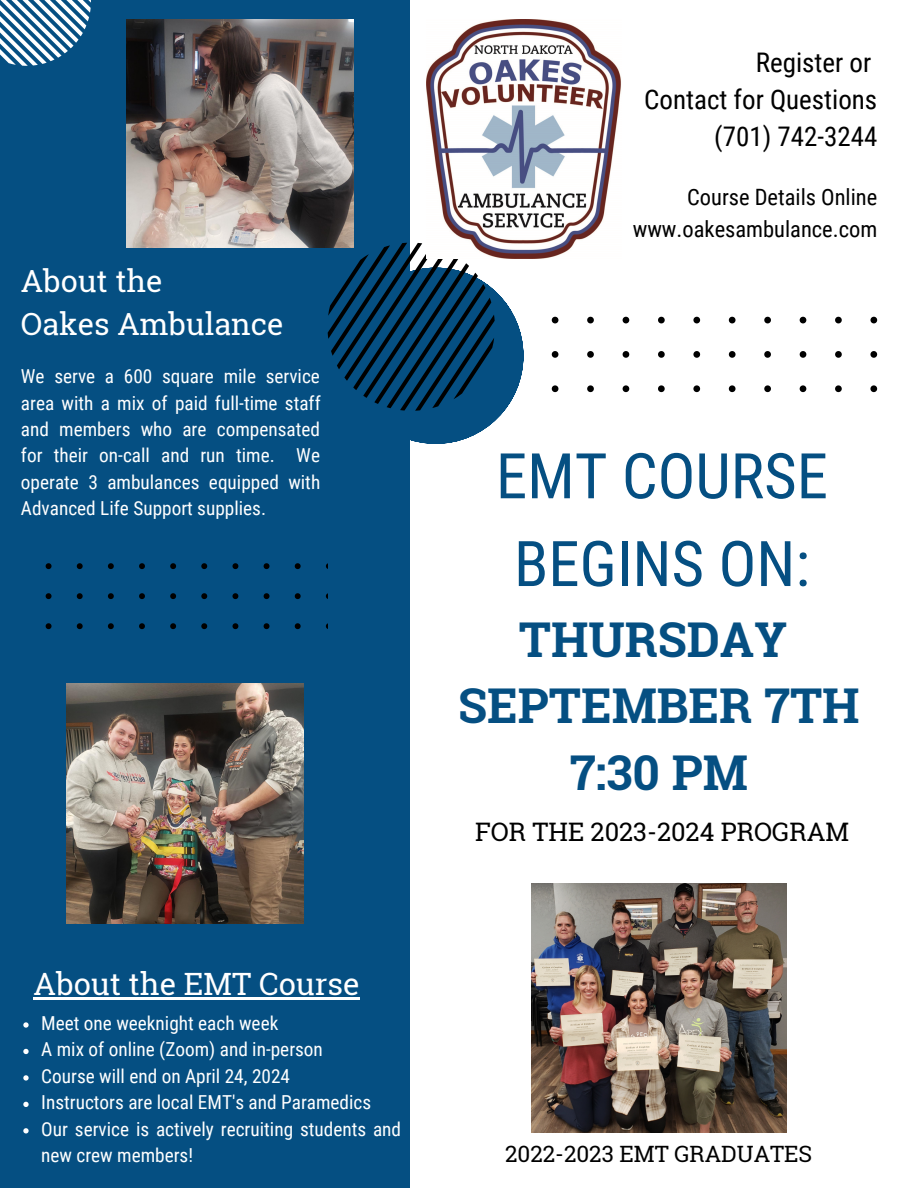
<style>
.page{position:relative;width:918px;height:1188px;background:#fff}
.page>*{position:absolute;margin:0;border:0;box-sizing:border-box;transform-origin:0 0}
.t1{font:63px "Roboto Condensed";color:#054f82}
.t2{font:700 48px/66.3px "Roboto Slab";color:#054f82;text-align:center}
.t3{font:30.75px "Roboto Slab";color:#fff}
.t4{font:30.6px "Roboto Slab";color:#fff}
.t5{font:27px "Roboto Condensed";color:#000}
.t6{font:25.5px "Roboto Slab";color:#000}
.t7{font:22.5px/31.5px "Roboto Condensed";color:#000;text-align:right}
.t8{font:22.5px "Roboto Slab";color:#000}
.t9{font:19.2px/26.4px "Roboto Condensed";color:#fff}
</style>
<div class="page">
<div style="left:0;top:0;width:410px;height:1188px;background:#054f82"></div>
<svg style="left:328px;top:243px;width:195px;height:201px"></svg>
<svg style="left:46px;top:563px;width:282px;height:67px"></svg>
<svg style="left:552px;top:317px;width:325px;height:76px"></svg>
<svg style="left:0;top:0;width:91px;height:66px"></svg>
<img style="left:426px;top:20px;width:195px;height:238px">
<img style="left:531px;top:883px;width:256px;height:250px">
<img style="left:127px;top:20px;width:227px;height:228px">
<img style="left:66px;top:683px;width:237px;height:241px">
<hr style="left:33px;top:998px;width:327px;height:2px;background:#fff">
<svg style="left:23px;top:1022px;width:6px;height:6px"></svg>
<svg style="left:23px;top:1049px;width:6px;height:5px"></svg>
<svg style="left:23px;top:1075px;width:6px;height:6px"></svg>
<svg style="left:23px;top:1102px;width:6px;height:5px"></svg>
<svg style="left:23px;top:1128px;width:6px;height:5px"></svg>
<p class="t4" style="left:21px;top:260px;width:143px">About the</p>
<p class="t4" style="left:21px;top:303px;width:264px">Oakes Ambulance</p>
<p class="t9" style="left:21px;top:363px;width:301px;text-align:justify">We serve a 600 square mile service area with a mix of paid full-time staff and members who are compensated for their on-call and run time. We operate 3 ambulances equipped with Advanced Life Support supplies.</p>
<p class="t3" style="left:33px;top:963px;width:328px">About the EMT Course</p>
<p class="t9" style="left:41px;top:1010px;width:239px">Meet one weeknight each week</p>
<p class="t9" style="left:41px;top:1036px;width:283px">A mix of online (Zoom) and in-person</p>
<p class="t9" style="left:41px;top:1063px;width:250px">Course will end on April 24, 2024</p>
<p class="t9" style="left:41px;top:1089px;width:331px">Instructors are local EMT's and Paramedics</p>
<p class="t9" style="left:41px;top:1116px;width:361px">Our service is actively recruiting students and new crew members!</p>
<p class="t5" style="left:756px;top:47px;width:117px">Register or</p>
<p class="t5" style="left:644px;top:84px;width:234px">Contact for Questions</p>
<p class="t5" style="left:714px;top:121px;width:165px">(701) 742-3244</p>
<p class="t7" style="left:633px;top:182px;width:246px">Course Details Online www.oakesambulance.com</p>
<p class="t1" style="left:496px;top:440px;width:334px">EMT COURSE</p>
<p class="t1" style="left:514px;top:528px;width:298px">BEGINS ON:</p>
<p class="t2" style="left:519px;top:605px;width:270px">THURSDAY</p>
<p class="t2" style="left:458px;top:672px;width:403px">SEPTEMBER 7TH<br>7:30 PM</p>
<p class="t6" style="left:475px;top:815px;width:376px">FOR THE 2023-2024 PROGRAM</p>
<p class="t8" style="left:505px;top:1138px;width:309px">2022-2023 EMT GRADUATES</p>
</div>
